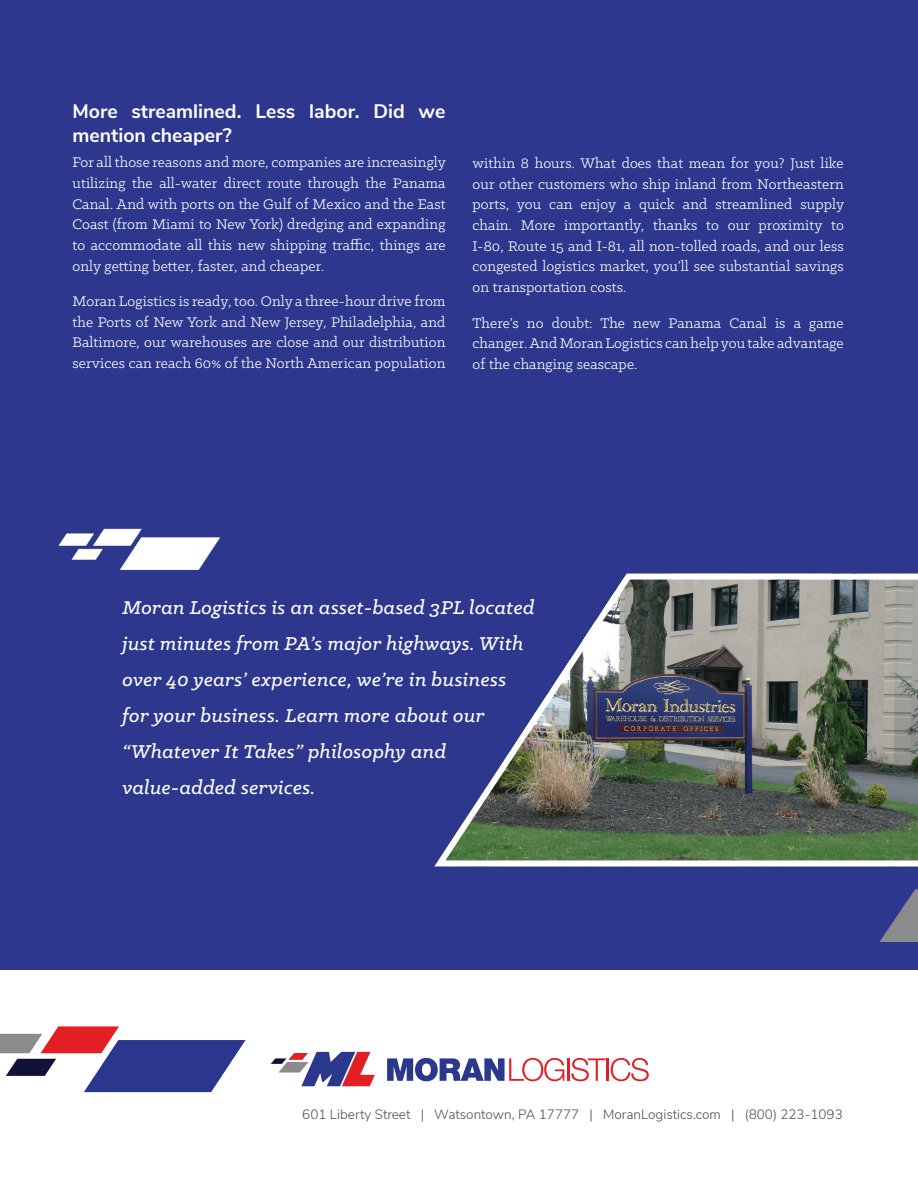
<style>
.page{position:relative;width:918px;height:1188px;background:#fff}
.page>*{position:absolute;margin:0;border:0;box-sizing:border-box;transform-origin:0 0}
.t1{font:italic 500 21px/36px "Klinic Slab";letter-spacing:.02em;color:#fff}
.t2{font:700 19.5px/24px "Nunito Sans";color:#fff}
.t3{font:15.75px/20.7px "Klinic Slab";letter-spacing:.01em;color:#fff;text-align:justify}
.t4{font:300 13.5px "Nunito Sans";color:#4d4c4f}
</style>
<div class="page">
<div style="left:0;top:0;width:918px;height:970px;background:#2c378d"></div>
<img style="left:434px;top:573px;width:484px;height:294px">
<img style="left:58px;top:529px;width:162px;height:41px">
<svg style="left:387px;top:1058px;width:177px;height:23px"></svg>
<hr style="left:567px;top:1058px;width:2px;height:23px;background:#e11f25">
<svg style="left:571px;top:1058px;width:78px;height:23px"></svg>
<svg style="left:271px;top:1052px;width:104px;height:34px"></svg>
<img style="left:0;top:1026px;width:246px;height:67px">
<img style="left:879px;top:889px;width:39px;height:53px">
<p class="t2" style="left:72px;top:98px;width:374px">More streamlined. Less labor. Did we mention cheaper?</p>
<p class="t3" style="left:72px;top:152px;width:375px">For all those reasons and more, companies are increasingly utilizing the all-water direct route through the Panama Canal. And with ports on the Gulf of Mexico and the East Coast (from Miami to New York) dredging and expanding to accommodate all this new shipping traffic, things are only getting better, faster, and cheaper.</p>
<p class="t3" style="left:72px;top:291px;width:375px">Moran Logistics is ready, too. Only a three-hour drive from the Ports of New York and New Jersey, Philadelphia, and Baltimore, our warehouses are close and our distribution services can reach 60% of the North American population</p>
<p class="t3" style="left:473px;top:153px;width:373px">within 8 hours. What does that mean for you? Just like our other customers who ship inland from Northeastern ports, you can enjoy a quick and streamlined supply chain. More importantly, thanks to our proximity to I-80, Route 15 and I-81, all non-tolled roads, and our less congested logistics market, you’ll see substantial savings on transportation costs.</p>
<p class="t3" style="left:473px;top:312px;width:373px">There’s no doubt: The new Panama Canal is a game changer. And Moran Logistics can help you take advantage of the changing seascape.</p>
<h1 class="t1" style="left:123px;top:589px;width:414px">Moran Logistics is an asset-based 3PL located just minutes from PA’s major highways. With over 40 years’ experience, we’re in business for your business. Learn more about our “Whatever It Takes” philosophy and value-added services.</h1>
<p class="t4" style="left:302px;top:1105px;width:542px">601 Liberty Street | Watsontown, PA 17777 | MoranLogistics.com | (800) 223-1093</p>
</div>
